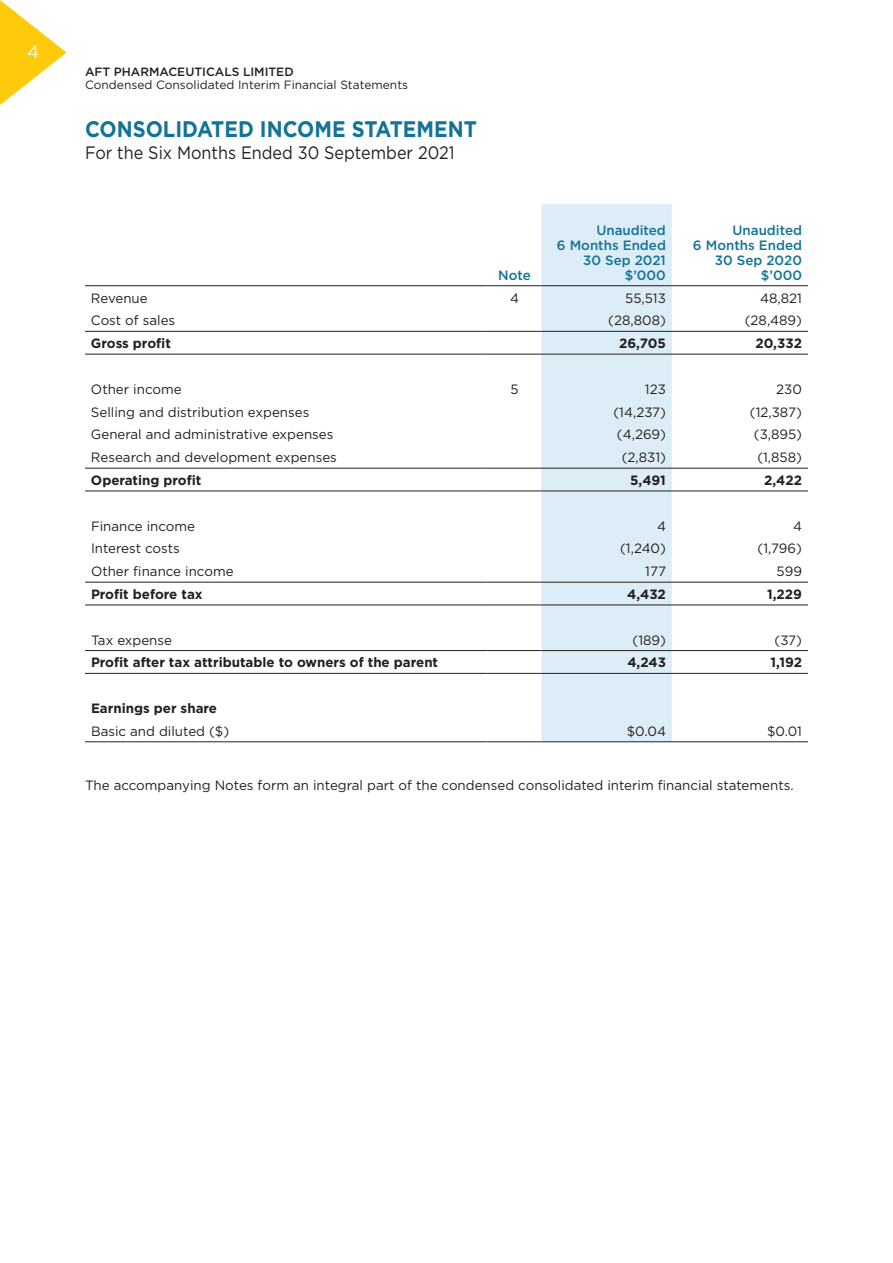
<style>
.page{position:relative;width:893px;height:1263px;background:#fff}
.page>*{position:absolute;margin:0;border:0;box-sizing:border-box;transform-origin:0 0}
.t1{font:700 22.5px "Gotham";color:#127298;scale:.9 1}
.t2{font:18px "Gotham";color:#231f20;scale:.9 1}
.t3{font:18px "Gotham";color:#fff}
.t4{font:13.5px "Gotham";color:#231f20}
.t5{font:700 13.5px "Gotham";color:#231f20}
.t6{font:500 13.5px/15px "Gotham";color:#127298;text-align:right}
.t7{font:12px "Gotham";color:#231f20}
.t8{font:500 12px "Gotham";color:#231f20}
</style>
<div class="page">
<div style="left:541px;top:204px;width:131px;height:537px;background:#ddedf7"></div>
<hr style="left:85px;top:331px;width:403px;height:1px;background:#231f20">
<hr style="left:488px;top:331px;width:53px;height:1px;background:#231f20">
<hr style="left:541px;top:331px;width:131px;height:1px;background:#231f20">
<hr style="left:672px;top:331px;width:136px;height:1px;background:#231f20">
<hr style="left:85px;top:354px;width:403px;height:1px;background:#231f20">
<hr style="left:488px;top:354px;width:53px;height:1px;background:#231f20">
<hr style="left:541px;top:354px;width:131px;height:1px;background:#231f20">
<hr style="left:672px;top:354px;width:136px;height:1px;background:#231f20">
<hr style="left:85px;top:650px;width:403px;height:1px;background:#231f20">
<hr style="left:488px;top:650px;width:53px;height:1px;background:#231f20">
<hr style="left:541px;top:650px;width:131px;height:1px;background:#231f20">
<hr style="left:672px;top:650px;width:136px;height:1px;background:#231f20">
<hr style="left:85px;top:673px;width:403px;height:1px;background:#231f20">
<hr style="left:488px;top:673px;width:53px;height:1px;background:#231f20">
<hr style="left:541px;top:673px;width:131px;height:1px;background:#231f20">
<hr style="left:672px;top:673px;width:136px;height:1px;background:#231f20">
<hr style="left:85px;top:468px;width:403px;height:1px;background:#231f20">
<hr style="left:488px;top:468px;width:53px;height:1px;background:#231f20">
<hr style="left:541px;top:468px;width:131px;height:1px;background:#231f20">
<hr style="left:672px;top:468px;width:136px;height:1px;background:#231f20">
<hr style="left:85px;top:491px;width:403px;height:1px;background:#231f20">
<hr style="left:488px;top:491px;width:53px;height:1px;background:#231f20">
<hr style="left:541px;top:491px;width:131px;height:1px;background:#231f20">
<hr style="left:672px;top:491px;width:136px;height:1px;background:#231f20">
<hr style="left:85px;top:582px;width:403px;height:1px;background:#231f20">
<hr style="left:488px;top:582px;width:53px;height:1px;background:#231f20">
<hr style="left:541px;top:582px;width:131px;height:1px;background:#231f20">
<hr style="left:672px;top:582px;width:136px;height:1px;background:#231f20">
<hr style="left:85px;top:605px;width:403px;height:1px;background:#231f20">
<hr style="left:488px;top:605px;width:53px;height:1px;background:#231f20">
<hr style="left:541px;top:605px;width:131px;height:1px;background:#231f20">
<hr style="left:672px;top:605px;width:136px;height:1px;background:#231f20">
<hr style="left:85px;top:741px;width:403px;height:1px;background:#231f20">
<hr style="left:488px;top:741px;width:53px;height:1px;background:#231f20">
<hr style="left:541px;top:741px;width:131px;height:1px;background:#231f20">
<hr style="left:672px;top:741px;width:136px;height:1px;background:#231f20">
<hr style="left:85px;top:285px;width:403px;height:1px;background:#231f20">
<hr style="left:488px;top:285px;width:53px;height:1px;background:#231f20">
<hr style="left:541px;top:285px;width:131px;height:1px;background:#231f20">
<hr style="left:672px;top:285px;width:136px;height:1px;background:#231f20">
<svg style="left:0;top:0;width:67px;height:105px"></svg>
<h2 class="t3" style="left:27px;top:40px;width:14px">4</h2>
<p class="t8" style="left:85px;top:64px;width:210px">AFT PHARMACEUTICALS LIMITED</p>
<p class="t7" style="left:85px;top:77px;width:325px">Condensed Consolidated Interim Financial Statements</p>
<h1 class="t1" style="left:85px;top:114px;width:437px">CONSOLIDATED INCOME STATEMENT</h1>
<h2 class="t2" style="left:85px;top:141px;width:412px">For the Six Months Ended 30 September 2021</h2>
<p class="t6" style="left:557px;top:222px;width:111px">Unaudited<br>6 Months Ended<br>30 Sep 2021 $’000</p>
<p class="t6" style="left:693px;top:222px;width:111px">Unaudited<br>6 Months Ended<br>30 Sep 2020</p>
<p class="t6" style="left:498px;top:267px;width:34px">Note</p>
<p class="t6" style="left:761px;top:267px;width:43px">$’000</p>
<p class="t4" style="left:91px;top:289px;width:58px">Revenue</p>
<p class="t4" style="left:510px;top:289px;width:10px">4</p>
<p class="t4" style="left:625px;top:289px;width:42px">55,513</p>
<p class="t4" style="left:760px;top:289px;width:43px">48,821</p>
<p class="t4" style="left:91px;top:312px;width:86px">Cost of sales</p>
<p class="t4" style="left:608px;top:312px;width:59px">(28,808)</p>
<p class="t4" style="left:745px;top:312px;width:59px">(28,489)</p>
<p class="t5" style="left:91px;top:334px;width:81px">Gross profit</p>
<p class="t5" style="left:619px;top:334px;width:48px">26,705</p>
<p class="t5" style="left:755px;top:334px;width:48px">20,332</p>
<p class="t4" style="left:91px;top:380px;width:92px">Other income</p>
<p class="t4" style="left:510px;top:380px;width:10px">5</p>
<p class="t4" style="left:645px;top:380px;width:22px">123</p>
<p class="t4" style="left:776px;top:380px;width:27px">230</p>
<p class="t4" style="left:91px;top:403px;width:220px">Selling and distribution expenses</p>
<p class="t4" style="left:613px;top:403px;width:54px">(14,237)</p>
<p class="t4" style="left:750px;top:403px;width:54px">(12,387)</p>
<p class="t4" style="left:91px;top:426px;width:244px">General and administrative expenses</p>
<p class="t4" style="left:617px;top:426px;width:50px">(4,269)</p>
<p class="t4" style="left:754px;top:426px;width:50px">(3,895)</p>
<p class="t4" style="left:91px;top:449px;width:247px">Research and development expenses</p>
<p class="t4" style="left:622px;top:449px;width:46px">(2,831)</p>
<p class="t4" style="left:757px;top:449px;width:46px">(1,858)</p>
<p class="t5" style="left:91px;top:471px;width:112px">Operating profit</p>
<p class="t5" style="left:630px;top:471px;width:37px">5,491</p>
<p class="t5" style="left:764px;top:471px;width:39px">2,422</p>
<p class="t4" style="left:91px;top:517px;width:106px">Finance income</p>
<p class="t4" style="left:657px;top:517px;width:10px">4</p>
<p class="t4" style="left:793px;top:517px;width:10px">4</p>
<p class="t4" style="left:91px;top:540px;width:90px">Interest costs</p>
<p class="t4" style="left:620px;top:540px;width:47px">(1,240)</p>
<p class="t4" style="left:758px;top:540px;width:46px">(1,796)</p>
<p class="t4" style="left:91px;top:563px;width:144px">Other finance income</p>
<p class="t4" style="left:645px;top:563px;width:22px">177</p>
<p class="t4" style="left:777px;top:563px;width:27px">599</p>
<p class="t5" style="left:91px;top:585px;width:113px">Profit before tax</p>
<p class="t5" style="left:627px;top:585px;width:40px">4,432</p>
<p class="t5" style="left:767px;top:585px;width:36px">1,229</p>
<p class="t4" style="left:91px;top:631px;width:83px">Tax expense</p>
<p class="t4" style="left:633px;top:631px;width:35px">(189)</p>
<p class="t4" style="left:775px;top:631px;width:29px">(37)</p>
<p class="t5" style="left:91px;top:654px;width:349px">Profit after tax attributable to owners of the parent</p>
<p class="t5" style="left:627px;top:654px;width:40px">4,243</p>
<p class="t5" style="left:771px;top:654px;width:33px">1,192</p>
<p class="t5" style="left:91px;top:699px;width:128px">Earnings per share</p>
<p class="t4" style="left:91px;top:722px;width:140px">Basic and diluted ($)</p>
<p class="t4" style="left:627px;top:722px;width:41px">$0.04</p>
<p class="t4" style="left:767px;top:722px;width:37px">$0.01</p>
<p class="t4" style="left:85px;top:776px;width:710px">The accompanying Notes form an integral part of the condensed consolidated interim financial statements.</p>
</div>
